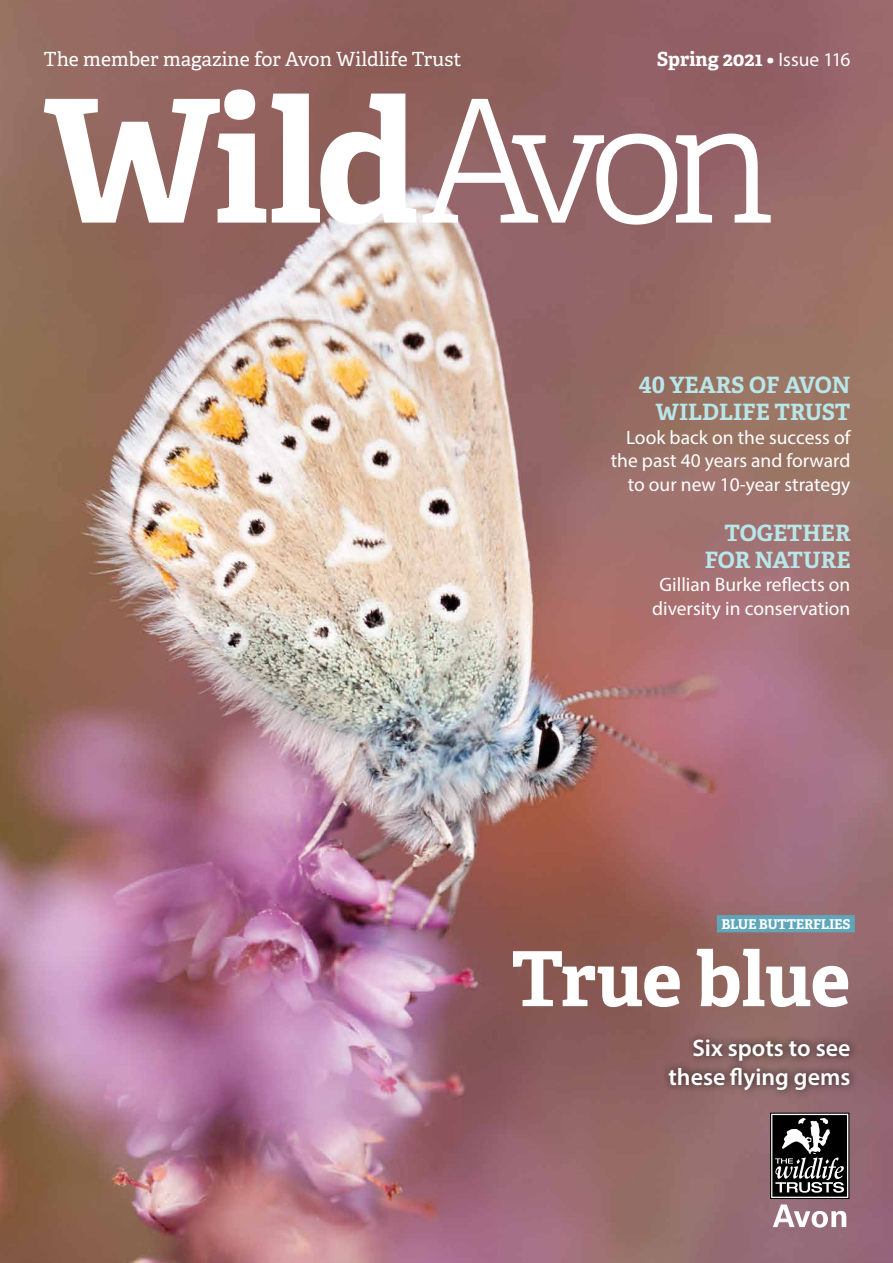
<style>
.page{position:relative;width:893px;height:1263px;background:#fff}
.page>*{position:absolute;margin:0;border:0;box-sizing:border-box;transform-origin:0 0}
.t1{font:700 170.85px "Adelle";color:#fff}
.t2{font:700 75.9px "Adelle PE";letter-spacing:-.015em;color:#fff}
.t3{font:600 24px/28.8px "Myriad Pro";color:#fff;text-align:right}
.t4{font:700 22.5px/27px "Adelle";color:#b9e6e9;text-align:right}
.t5{font:19.5px/23.4px "Myriad Pro";color:#fff;text-align:center}
.t6{font:19.5px "Adelle";color:#fff}
.t7{font:700 19.5px "Adelle";color:#fff}
.t8{font:700 13.5px "Adelle";letter-spacing:-.02em;color:#fff}
.s1{font-family:"Myriad Pro";font-weight:400}
.s2{font-weight:300}
</style>
<div class="page">
<img style="left:0;top:0;width:893px;height:1263px">
<div style="left:660px;top:1031px;width:198px;height:67px;background:#000;opacity:.75"></div>
<div style="left:717px;top:915px;width:138px;height:17px;background:#60a6bb"></div>
<svg style="left:770px;top:1113px;width:79px;height:114px"></svg>
<p class="t6" style="left:44px;top:45px;width:419px">The member magazine for Avon Wildlife Trust</p>
<p class="t7" style="left:657px;top:45px;width:195px">Spring 2021 • <span class="s1">Issue 116</span></p>
<h1 class="t1" style="left:43px;top:38px;width:735px">Wild<span class="s2">Avon</span></h1>
<p class="t4" style="left:638px;top:371px;width:214px">40 YEARS OF AVON<br>WILDLIFE TRUST</p>
<p class="t5" style="left:611px;top:425px;width:241px;text-align:right">Look back on the success of the past 40 years and forward to our new 10-year strategy</p>
<p class="t4" style="left:705px;top:518px;width:147px">TOGETHER<br>FOR NATURE</p>
<p class="t5" style="left:652px;top:573px;width:200px">Gillian Burke reflects on diversity in conservation</p>
<p class="t8" style="left:721px;top:914px;width:130px">BLUE BUTTERFLIES</p>
<h2 class="t2" style="left:511px;top:924px;width:341px">True blue</h2>
<p class="t3" style="left:668px;top:1033px;width:183px">Six spots to see these flying gems</p>
</div>
